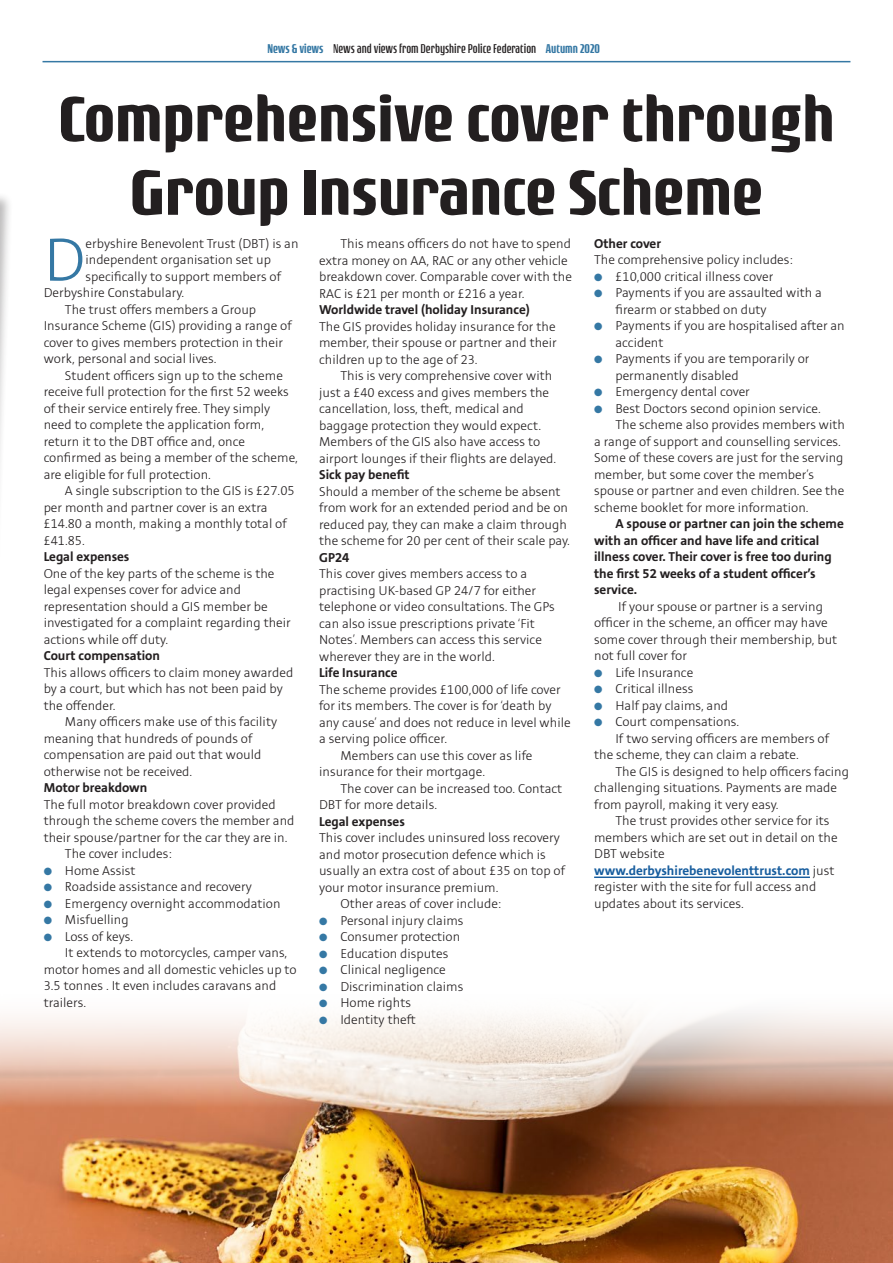
<style>
.page{position:relative;width:893px;height:1263px;background:#fff}
.page>*{position:absolute;margin:0;border:0;box-sizing:border-box;transform-origin:0 0}
.t1{font:700 67.5px/73.5px "Rogue Sans";color:#231f20;text-align:center}
.t2{font:300 67.35px "Stinnes Sans";color:#3578a4}
.t3{font:300 14.25px/16.5px "Stinnes Sans";color:#231f20}
.t4{font:700 14.25px/16.5px "Stinnes Sans";color:#231f20}
.t5{font:300 13.5px "Rogue Sans Cond";color:#231f20}
.s1{font-weight:500;color:#3578a4}
.s2{color:#3578a4}
.s3{font-weight:700;color:#175d9e}
</style>
<div class="page">
<hr style="left:43px;top:61px;width:807px;height:1px;background:#3578a4">
<img style="left:0;top:1013px;width:893px;height:250px">
<hr style="left:594px;top:876px;width:216px;height:2px;background:#175d9e">
<div style="left:0;top:172px;width:13px;height:862px;background:#231f20;opacity:.32"></div>
<p class="t5" style="left:267px;top:41px;width:334px"><span class="s1">News &amp; views</span> News and views from Derbyshire Police Federation <span class="s1">Autumn 2020</span></p>
<p class="t1" style="left:59px;top:81px;width:778px">Comprehensive cover through<br>Group Insurance Scheme</p>
<p class="t2" style="left:44px;top:228px;width:43px">D</p>
<p class="t3" style="left:85px;top:235px;width:215px">erbyshire Benevolent Trust (DBT) is an</p>
<p class="t4" style="left:594px;top:236px;width:68px">Other cover</p>
<p class="t3" style="left:594px;top:252px;width:201px">The comprehensive policy includes:</p>
<p class="t3" style="left:594px;top:269px;width:181px"><span class="s2">●</span> £10,000 critical illness cover</p>
<p class="t3" style="left:615px;top:285px;width:208px;text-indent:-21px"><span class="s2">●</span> Payments if you are assaulted with a firearm or stabbed on duty</p>
<p class="t3" style="left:615px;top:318px;width:231px;text-indent:-21px"><span class="s2">●</span> Payments if you are hospitalised after an accident</p>
<p class="t3" style="left:615px;top:351px;width:196px;text-indent:-21px"><span class="s2">●</span> Payments if you are temporarily or permanently disabled</p>
<p class="t3" style="left:594px;top:384px;width:157px"><span class="s2">●</span> Emergency dental cover</p>
<p class="t3" style="left:594px;top:401px;width:228px"><span class="s2">●</span> Best Doctors second opinion service.</p>
<p class="t3" style="left:594px;top:417px;width:252px;text-indent:21px">The scheme also provides members with a range of support and counselling services.<br>Some of these covers are just for the serving member, but some cover the member’s spouse or partner and even children. See the scheme booklet for more information.</p>
<p class="t4" style="left:594px;top:516px;width:251px;text-indent:21px">A spouse or partner can join the scheme with an officer and have life and critical illness cover. Their cover is free too during the first 52 weeks of a student officer’s service.</p>
<p class="t3" style="left:594px;top:599px;width:245px;text-indent:24px">If your spouse or partner is a serving officer in the scheme, an officer may have some cover through their membership, but not full cover for</p>
<p class="t3" style="left:594px;top:665px;width:101px"><span class="s2">●</span> Life Insurance</p>
<p class="t3" style="left:594px;top:681px;width:101px"><span class="s2">●</span> Critical illness</p>
<p class="t3" style="left:594px;top:698px;width:136px"><span class="s2">●</span> Half pay claims, and</p>
<p class="t3" style="left:594px;top:714px;width:147px"><span class="s2">●</span> Court compensations.</p>
<p class="t3" style="left:594px;top:731px;width:236px;text-indent:21px">If two serving officers are members of the scheme, they can claim a rebate.</p>
<p class="t3" style="left:594px;top:764px;width:256px;text-indent:21px">The GIS is designed to help officers facing challenging situations. Payments are made from payroll, making it very easy.</p>
<p class="t3" style="left:594px;top:813px;width:245px;text-indent:21px">The trust provides other service for its members which are set out in detail on the<br>DBT website</p>
<p class="t3" style="left:594px;top:863px;width:242px"><span class="s3">www.derbyshirebenevolenttrust.com</span> just register with the site for full access and updates about its services.</p>
<p class="t3" style="left:319px;top:236px;width:254px;text-indent:21px">This means officers do not have to spend extra money on AA, RAC or any other vehicle breakdown cover. Comparable cover with the RAC is £21 per month or £216 a year.</p>
<p class="t4" style="left:319px;top:302px;width:212px">Worldwide travel (holiday Insurance)</p>
<p class="t3" style="left:319px;top:319px;width:239px;text-align:justify">The GIS provides holiday insurance for the member, their spouse or partner and their children up to the age of 23.</p>
<p class="t3" style="left:319px;top:368px;width:235px;text-indent:21px">This is very comprehensive cover with just a £40 excess and gives members the cancellation, loss, theft, medical and baggage protection they would expect.</p>
<p class="t3" style="left:319px;top:434px;width:239px">Members of the GIS also have access to airport lounges if their flights are delayed.</p>
<p class="t4" style="left:319px;top:467px;width:92px">Sick pay benefit</p>
<p class="t3" style="left:319px;top:484px;width:252px">Should a member of the scheme be absent from work for an extended period and be on reduced pay, they can make a claim through the scheme for 20 per cent of their scale pay.</p>
<p class="t4" style="left:319px;top:550px;width:32px">GP24</p>
<p class="t3" style="left:319px;top:566px;width:237px">This cover gives members access to a practising UK-based GP 24/7 for either telephone or video consultations. The GPs can also issue prescriptions private ‘Fit Notes’. Members can access this service wherever they are in the world.</p>
<p class="t4" style="left:319px;top:665px;width:80px">Life Insurance</p>
<p class="t3" style="left:319px;top:682px;width:253px">The scheme provides £100,000 of life cover for its members. The cover is for ‘death by any cause’ and does not reduce in level while a serving police officer.</p>
<p class="t3" style="left:319px;top:748px;width:215px;text-indent:21px">Members can use this cover as life insurance for their mortgage.</p>
<p class="t3" style="left:319px;top:781px;width:245px;text-indent:21px">The cover can be increased too. Contact<br>DBT for more details.</p>
<p class="t4" style="left:319px;top:814px;width:87px">Legal expenses</p>
<p class="t3" style="left:319px;top:830px;width:247px">This cover includes uninsured loss recovery and motor prosecution defence which is usually an extra cost of about £35 on top of your motor insurance premium.</p>
<p class="t3" style="left:340px;top:896px;width:163px">Other areas of cover include:</p>
<p class="t3" style="left:319px;top:913px;width:146px"><span class="s2">●</span> Personal injury claims</p>
<p class="t3" style="left:319px;top:929px;width:143px"><span class="s2">●</span> Consumer protection</p>
<p class="t3" style="left:319px;top:946px;width:131px"><span class="s2">●</span> Education disputes</p>
<p class="t3" style="left:319px;top:962px;width:128px"><span class="s2">●</span> Clinical negligence</p>
<p class="t3" style="left:319px;top:979px;width:146px"><span class="s2">●</span> Discrimination claims</p>
<p class="t3" style="left:319px;top:995px;width:93px"><span class="s2">●</span> Home rights</p>
<p class="t3" style="left:319px;top:1012px;width:98px"><span class="s2">●</span> Identity theft</p>
<p class="t3" style="left:85px;top:252px;width:187px">independent organisation set up</p>
<p class="t3" style="left:85px;top:268px;width:197px">specifically to support members of</p>
<p class="t3" style="left:44px;top:285px;width:142px">Derbyshire Constabulary.</p>
<p class="t3" style="left:44px;top:301px;width:250px;text-indent:21px">The trust offers members a Group Insurance Scheme (GIS) providing a range of cover to gives members protection in their work, personal and social lives.</p>
<p class="t3" style="left:44px;top:367px;width:256px;text-indent:21px">Student officers sign up to the scheme receive full protection for the first 52 weeks of their service entirely free. They simply need to complete the application form, return it to the DBT office and, once confirmed as being a member of the scheme, are eligible for full protection.</p>
<p class="t3" style="left:44px;top:483px;width:253px;text-indent:21px">A single subscription to the GIS is £27.05 per month and partner cover is an extra £14.80 a month, making a monthly total of £41.85.</p>
<p class="t4" style="left:44px;top:549px;width:87px">Legal expenses</p>
<p class="t3" style="left:44px;top:565px;width:249px">One of the key parts of the scheme is the legal expenses cover for advice and representation should a GIS member be investigated for a complaint regarding their actions while off duty.</p>
<p class="t4" style="left:44px;top:648px;width:118px">Court compensation</p>
<p class="t3" style="left:44px;top:664px;width:251px">This allows officers to claim money awarded by a court, but which has not been paid by the offender.</p>
<p class="t3" style="left:44px;top:714px;width:235px;text-indent:21px">Many officers make use of this facility meaning that hundreds of pounds of compensation are paid out that would otherwise not be received.</p>
<p class="t4" style="left:44px;top:780px;width:105px">Motor breakdown</p>
<p class="t3" style="left:44px;top:796px;width:252px">The full motor breakdown cover provided through the scheme covers the member and their spouse/partner for the car they are in.</p>
<p class="t3" style="left:65px;top:846px;width:109px">The cover includes:</p>
<p class="t3" style="left:44px;top:862px;width:93px"><span class="s2">●</span> Home Assist</p>
<p class="t3" style="left:44px;top:879px;width:210px"><span class="s2">●</span> Roadside assistance and recovery</p>
<p class="t3" style="left:44px;top:895px;width:238px"><span class="s2">●</span> Emergency overnight accommodation</p>
<p class="t3" style="left:44px;top:912px;width:87px"><span class="s2">●</span> Misfuelling</p>
<p class="t3" style="left:44px;top:928px;width:91px"><span class="s2">●</span> Loss of keys.</p>
<p class="t3" style="left:44px;top:945px;width:255px;text-indent:21px">It extends to motorcycles, camper vans, motor homes and all domestic vehicles up to 3.5 tonnes . It even includes caravans and trailers.</p>
</div>
